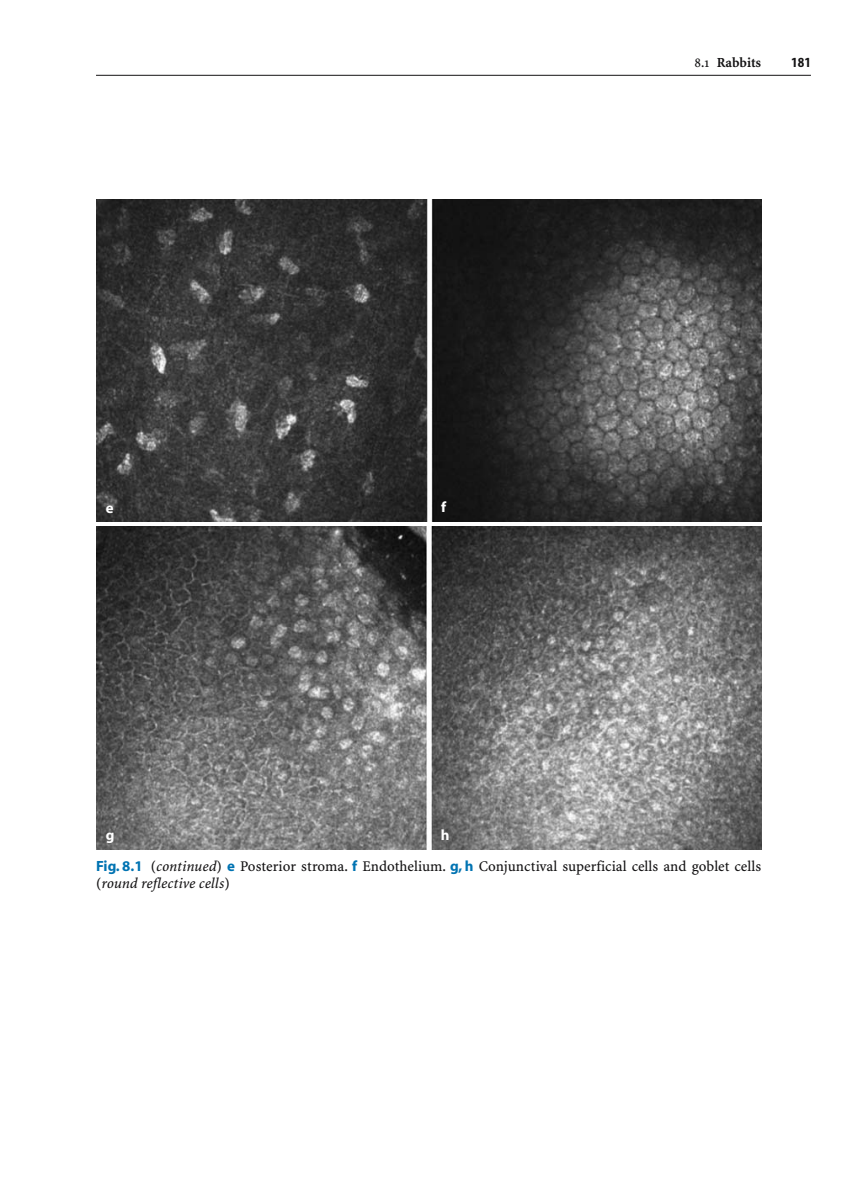
<style>
.page{position:relative;width:844px;height:1201px;background:#fff}
.page>*{position:absolute;margin:0;border:0;box-sizing:border-box;transform-origin:0 0}
.t1{font:14.88px/17.3px "S Minion Plus";color:#141314}
.t2{font:14.88px "Myriad MM 700 600";color:#fff}
.t3{font:700 14px "S Minion Plus";letter-spacing:-.005em;color:#141314}
.t4{font:14px "Myriad MM 700 400";color:#141314}
.s1{font-weight:400}
.s2{font-family:"Myriad MM 700 600";color:#0073b2}
.s3{font-style:italic}
</style>
<div class="page">
<hr style="left:96px;top:75px;width:714px;height:1px;background:#141314">
<img style="left:96px;top:199px;width:665px;height:323px">
<img style="left:96px;top:527px;width:665px;height:322px">
<p class="t2" style="left:106px;top:502px;width:9px">e</p>
<p class="t2" style="left:441px;top:501px;width:7px">f</p>
<p class="t2" style="left:106px;top:829px;width:10px">g</p>
<p class="t2" style="left:441px;top:829px;width:10px">h</p>
<p class="t3" style="left:694px;top:57px;width:68px"><span class="s1">8.1</span> Rabbits</p>
<p class="t4" style="left:791px;top:55px;width:21px">181</p>
<p class="t1" style="left:96px;top:858px;width:666px"><span class="s2">Fig. 8.1</span> (<span class="s3">continued</span>) <span class="s2">e</span> Posterior stroma. <span class="s2">f</span> Endothelium. <span class="s2">g, h</span> Conjunctival superficial cells and goblet cells (<span class="s3">round reflective cells</span>)</p>
</div>
